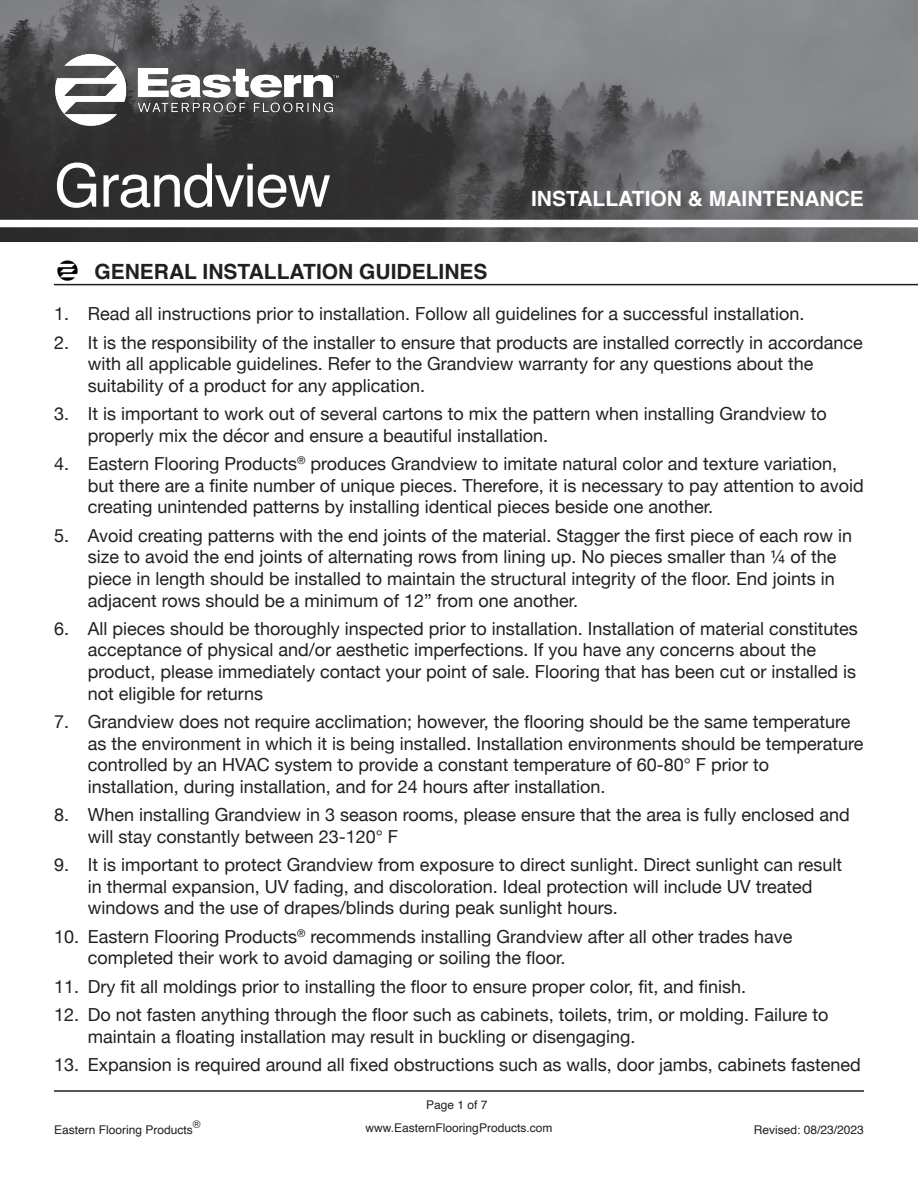
<style>
.page{position:relative;width:918px;height:1188px;background:#fff}
.page>*{position:absolute;margin:0;border:0;box-sizing:border-box;transform-origin:0 0}
.t1{font:60px "Helvetica";letter-spacing:-.02em;color:#fff}
.t2{font:700 21px "Helvetica";color:#231f20}
.t3{font:700 21px "Helvetica";color:#fff}
.t4{font:18px/21.6px "Helvetica Neue";color:#231f20}
.t5{font:12px "Helvetica";color:#231f20}
.t6{font:10.5px "Helvetica";color:#231f20}
</style>
<div class="page">
<img style="left:0;top:0;width:918px;height:242px">
<img style="left:24px;top:24px;width:340px;height:133px">
<div style="left:0;top:220px;width:918px;height:7px;background:#fff"></div>
<hr style="left:54px;top:1090px;width:810px;height:2px;background:#231f20">
<hr style="left:54px;top:284px;width:864px;height:1px;background:#231f20">
<img style="left:54px;top:260px;width:26px;height:24px">
<p class="t1" style="left:54px;top:139px;width:279px">Grandview</p>
<p class="t3" style="left:531px;top:186px;width:334px">INSTALLATION &amp; MAINTENANCE</p>
<p class="t2" style="left:94px;top:258px;width:395px">GENERAL INSTALLATION GUIDELINES</p>
<p class="t4" style="left:54px;top:304px;width:752px">1. Read all instructions prior to installation. Follow all guidelines for a successful installation.</p>
<p class="t4" style="left:88px;top:333px;width:777px;text-indent:-34px">2. It is the responsibility of the installer to ensure that products are installed correctly in accordance with all applicable guidelines. Refer to the Grandview warranty for any questions about the suitability of a product for any application.</p>
<p class="t4" style="left:88px;top:404px;width:741px;text-indent:-34px">3. It is important to work out of several cartons to mix the pattern when installing Grandview to properly mix the décor and ensure a beautiful installation.</p>
<p class="t4" style="left:88px;top:454px;width:778px;text-indent:-34px">4. Eastern Flooring Products<sup>®</sup> produces Grandview to imitate natural color and texture variation, but there are a finite number of unique pieces. Therefore, it is necessary to pay attention to avoid creating unintended patterns by installing identical pieces beside one another.</p>
<p class="t4" style="left:88px;top:526px;width:766px;text-indent:-34px">5. Avoid creating patterns with the end joints of the material. Stagger the first piece of each row in size to avoid the end joints of alternating rows from lining up. No pieces smaller than ¼ of the piece in length should be installed to maintain the structural integrity of the floor. End joints in adjacent rows should be a minimum of 12” from one another.</p>
<p class="t4" style="left:88px;top:619px;width:772px;text-indent:-34px">6. All pieces should be thoroughly inspected prior to installation. Installation of material constitutes acceptance of physical and/or aesthetic imperfections. If you have any concerns about the product, please immediately contact your point of sale. Flooring that has been cut or installed is not eligible for returns</p>
<p class="t4" style="left:88px;top:712px;width:777px;text-indent:-34px">7. Grandview does not require acclimation; however, the flooring should be the same temperature as the environment in which it is being installed. Installation environments should be temperature controlled by an HVAC system to provide a constant temperature of 60-80° F prior to installation, during installation, and for 24 hours after installation.</p>
<p class="t4" style="left:88px;top:805px;width:764px;text-indent:-34px">8. When installing Grandview in 3 season rooms, please ensure that the area is fully enclosed and will stay constantly between 23-120° F</p>
<p class="t4" style="left:88px;top:855px;width:756px;text-indent:-34px">9. It is important to protect Grandview from exposure to direct sunlight. Direct sunlight can result in thermal expansion, UV fading, and discoloration. Ideal protection will include UV treated windows and the use of drapes/blinds during peak sunlight hours.</p>
<p class="t4" style="left:88px;top:927px;width:706px;text-indent:-34px">10. Eastern Flooring Products<sup>®</sup> recommends installing Grandview after all other trades have completed their work to avoid damaging or soiling the floor.</p>
<p class="t4" style="left:54px;top:976px;width:694px">11. Dry fit all moldings prior to installing the floor to ensure proper color, fit, and finish.</p>
<p class="t4" style="left:88px;top:1005px;width:742px;text-indent:-34px">12. Do not fasten anything through the floor such as cabinets, toilets, trim, or molding. Failure to maintain a floating installation may result in buckling or disengaging.</p>
<p class="t4" style="left:54px;top:1055px;width:808px">13. Expansion is required around all fixed obstructions such as walls, door jambs, cabinets fastened</p>
<p class="t5" style="left:426px;top:1095px;width:63px">Page 1 of 7</p>
<p class="t6" style="left:193px;top:1116px;width:9px">®</p>
<p class="t5" style="left:366px;top:1118px;width:188px">www.EasternFlooringProducts.com</p>
<p class="t5" style="left:54px;top:1121px;width:140px">Eastern Flooring Products</p>
<p class="t5" style="left:754px;top:1121px;width:112px">Revised: 08/23/2023</p>
</div>
